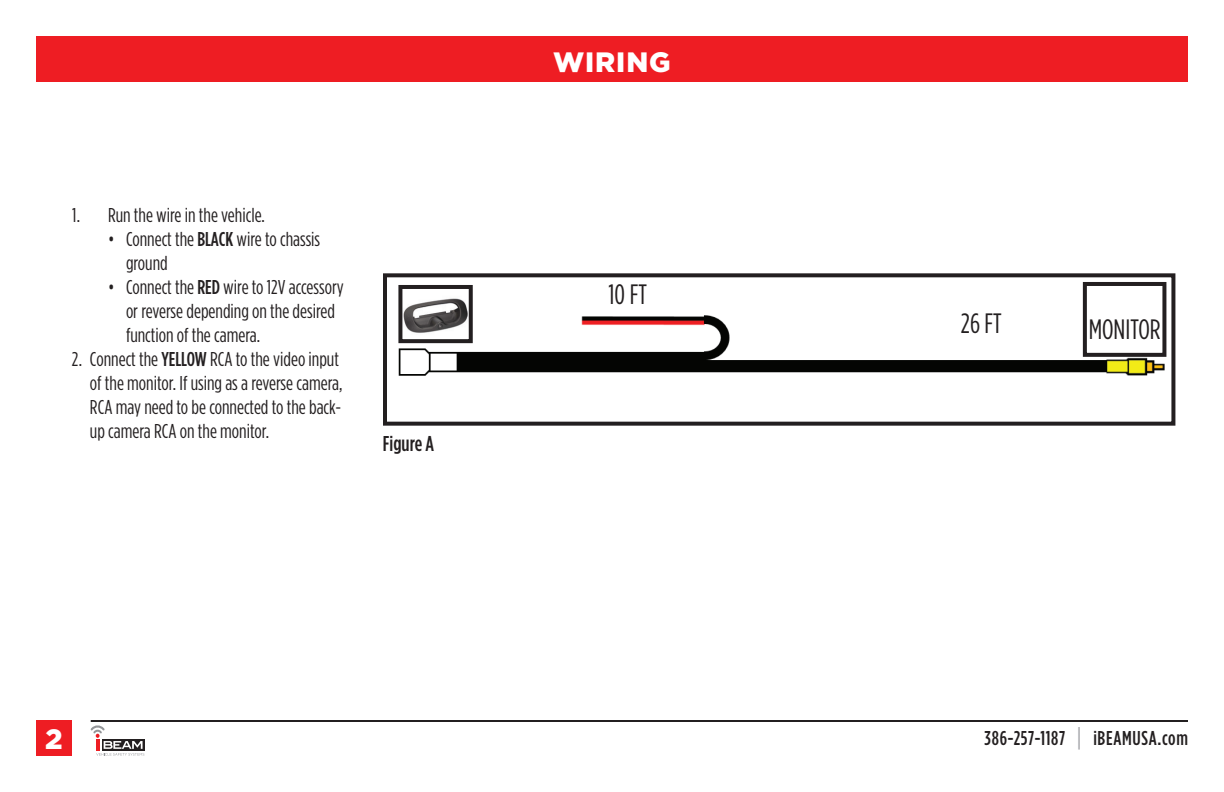
<style>
.page{position:relative;width:1224px;height:792px;background:#fff}
.page>*{position:absolute;margin:0;border:0;box-sizing:border-box;transform-origin:0 0}
.t1{font:28px "Gotham Condensed";color:#231f20}
.t2{font:900 28px "Gotham";letter-spacing:.035em;color:#fff}
.t3{font:500 21.4px "Gotham Condensed";color:#231f20}
.t4{font:20px/24px "Gotham Condensed";color:#231f20}
.t5{font:500 20px "Gotham Condensed";letter-spacing:.035em;color:#231f20}
.s1{font-weight:500}
.s2{font-size:26px;color:#a8a9ad}
</style>
<div class="page">
<div style="left:36px;top:36px;width:1152px;height:45px;background:#ee1d23"></div>
<hr style="left:91px;top:720px;width:1097px;height:2px;background:#231f20">
<div style="left:36px;top:720px;width:36px;height:36px;background:#ee1d23"></div>
<svg style="left:91px;top:725px;width:53px;height:31px"></svg>
<img style="left:398px;top:282px;width:769px;height:94px">
<div style="left:383px;top:273px;width:792px;height:153px;border:4px solid #231f20"></div>
<div style="left:1083px;top:282px;width:83px;height:75px;border:4px solid #231f20"></div>
<img style="left:404px;top:290px;width:63px;height:48px">
<div style="left:398px;top:285px;width:75px;height:58px;border:4px solid #231f20"></div>
<p class="t4" style="left:72px;top:202px;width:194px">1. Run the wire in the vehicle.</p>
<p class="t4" style="left:126px;top:226px;width:196px;text-indent:-18px">• Connect the <span class="s1">BLACK</span> wire to chassis ground</p>
<p class="t4" style="left:126px;top:274px;width:219px;text-indent:-18px">• Connect the <span class="s1">RED</span> wire to 12V accessory or reverse depending on the desired function of the camera.</p>
<p class="t4" style="left:90px;top:346px;width:254px;text-indent:-18px">2. Connect the <span class="s1">YELLOW</span> RCA to the video input of the monitor. If using as a reverse camera, RCA may need to be connected to the back&shy;up camera RCA on the monitor.</p>
<p class="t3" style="left:383px;top:432px;width:53px">Figure A</p>
<h1 class="t2" style="left:553px;top:46px;width:119px">WIRING</h1>
<h1 class="t1" style="left:609px;top:279px;width:40px">10 FT</h1>
<h1 class="t1" style="left:961px;top:308px;width:42px">26 FT</h1>
<h1 class="t1" style="left:1089px;top:315px;width:73px">MONITOR</h1>
<h1 class="t2" style="left:45px;top:723px;width:19px">2</h1>
<p class="t5" style="left:985px;top:727px;width:205px">386-257-1187 <span class="s2">|</span> iBEAMUSA.com</p>
</div>
